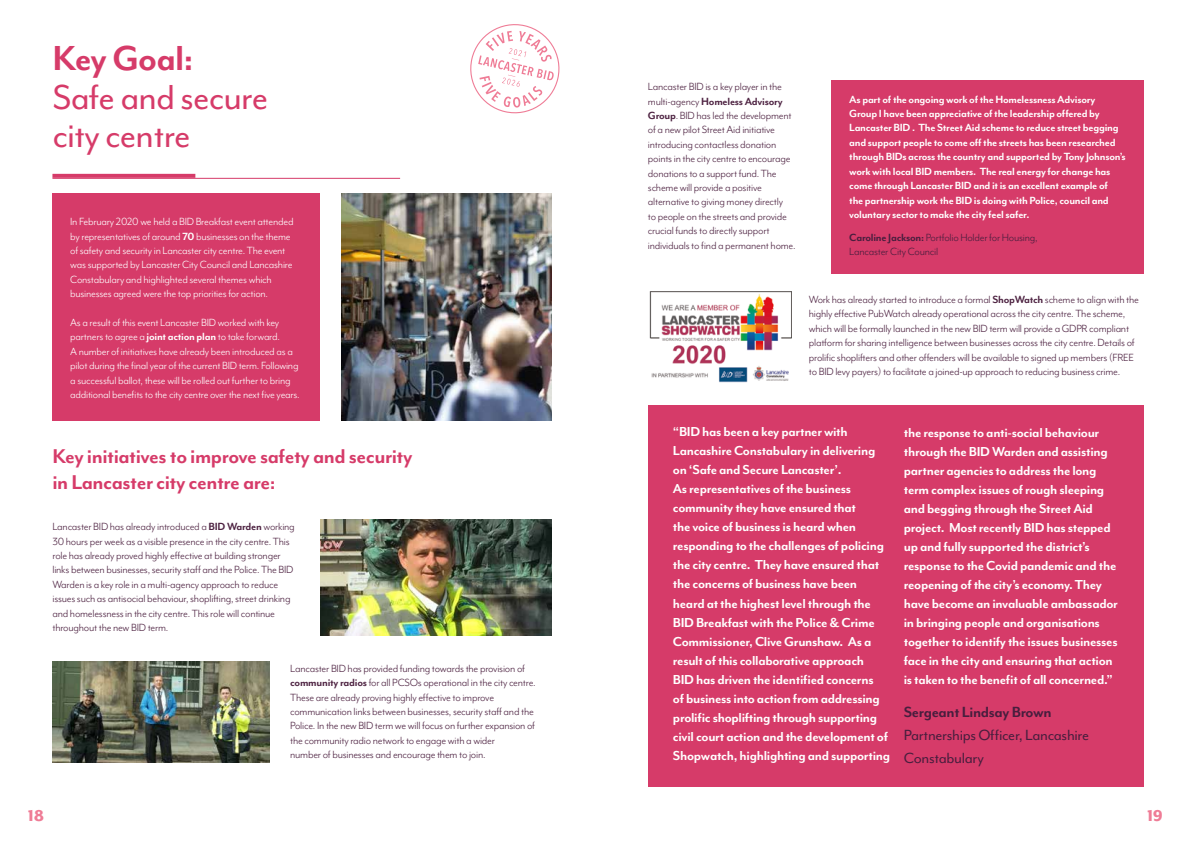
<style>
.page{position:relative;width:1191px;height:842px;background:#fff}
.page>*{position:absolute;margin:0;border:0;box-sizing:border-box;transform-origin:0 0}
.t1{font:40px/38.9px "Mr Eaves Mod OT";letter-spacing:-.02em;color:#d63b69}
.t2{font:700 40px "Mr Eaves Mod OT";letter-spacing:-.02em;color:#d63b69}
.t3{font:700 23px/26.6px "Mr Eaves Mod OT";letter-spacing:-.02em;color:#d63b69}
.t4{font:800 18px "Mr Eaves Mod OT";color:#ef7c96}
.t5{font:17px/23px "Mr Eaves Mod OT";letter-spacing:-.02em;color:#481e3e}
.t6{font:700 17px "Mr Eaves Mod OT";letter-spacing:-.02em;color:#481e3e}
.t7{font:700 15px/19px "Mr Eaves Mod OT";letter-spacing:-.02em;color:#fff}
.t8{font:12px/14.4px "Mr Eaves Mod OT";letter-spacing:-.02em;color:#4e2342}
.t9{font:12px/14.4px "Mr Eaves Mod OT";letter-spacing:-.02em;color:#fff}
.t10{font:700 12px/14.4px "Mr Eaves Mod OT";letter-spacing:-.02em;color:#fff}
.t11{font:12px/14.4px "Mr Eaves Mod OT";letter-spacing:-.02em;color:#481e3e}
.s1{font-weight:700}
</style>
<div class="page">
<div style="left:831px;top:80px;width:312px;height:194px;background:#d63b69"></div>
<div style="left:52px;top:194px;width:268px;height:227px;background:#d63b69"></div>
<hr style="left:52px;top:178px;width:348px;height:1px;background:#d63b69">
<svg style="left:52px;top:174px;width:143px;height:4px"></svg>
<img style="left:341px;top:194px;width:210px;height:227px">
<img style="left:320px;top:519px;width:231px;height:117px">
<img style="left:52px;top:662px;width:217px;height:101px">
<div style="left:648px;top:405px;width:495px;height:382px;background:#d63b69"></div>
<img style="left:649px;top:291px;width:142px;height:92px">
<svg style="left:470px;top:24px;width:90px;height:90px"></svg>
<h1 class="t2" style="left:52px;top:36px;width:143px">Key Goal:</h1>
<h1 class="t1" style="left:52px;top:78px;width:217px">Safe and secure city centre</h1>
<p class="t9" style="left:70px;top:215px;width:225px">In February 2020 we held a BID Breakfast event attended by representatives of around <span class="s1">70</span> businesses on the theme of safety and security in Lancaster city centre. The event was supported by Lancaster City Council and Lancashire Constabulary and highlighted several themes which businesses agreed were the top priorities for action.</p>
<p class="t9" style="left:70px;top:315px;width:231px">As a result of this event Lancaster BID worked with key partners to agree a <span class="s1">joint action plan</span> to take forward.<br>A number of initiatives have already been introduced as a pilot during the final year of the current BID term. Following a successful ballot, these will be rolled out further to bring additional benefits to the city centre over the next five years.</p>
<h2 class="t3" style="left:52px;top:443px;width:361px">Key initiatives to improve safety and security in Lancaster city centre are:</h2>
<p class="t8" style="left:52px;top:519px;width:244px">Lancaster BID has already introduced a <span class="s1">BID Warden</span> working 30 hours per week as a visible presence in the city centre. This role has already proved highly effective at building stronger links between businesses, security staff and the Police. The BID Warden is a key role in a multi-agency approach to reduce issues such as antisocial behaviour, shoplifting, street drinking and homelessness in the city centre. This role will continue throughout the new BID term.</p>
<p class="t8" style="left:290px;top:661px;width:247px">Lancaster BID has provided funding towards the provision of <span class="s1">community radios</span> for all PCSOs operational in the city centre.<br>These are already proving highly effective to improve communication links between businesses, security staff and the Police. In the new BID term we will focus on further expansion of the community radio network to engage with a wider<br>number of businesses and encourage them to join.</p>
<p class="t8" style="left:648px;top:79px;width:149px">Lancaster BID is a key player in the multi-agency <span class="s1">Homeless Advisory Group</span>. BID has led the development of a new pilot Street Aid initiative introducing contactless donation points in the city centre to encourage donations to a support fund. The scheme will provide a positive alternative to giving money directly<br>to people on the streets and provide crucial funds to directly support individuals to find a permanent home.</p>
<p class="t10" style="left:849px;top:92px;width:278px">As part of the ongoing work of the Homelessness Advisory Group I have been appreciative of the leadership offered by Lancaster BID . The Street Aid scheme to reduce street begging and support people to come off the streets has been researched through BIDs across the country and supported by Tony Johnson’s work with local BID members. The real energy for change has come through Lancaster BID and it is an excellent example of<br>the partnership work the BID is doing with Police, council and voluntary sector to make the city feel safer.</p>
<p class="t11" style="left:849px;top:230px;width:190px"><span class="s1">Caroline Jackson:</span> Portfolio Holder for Housing,<br>Lancaster City Council</p>
<p class="t8" style="left:809px;top:292px;width:332px">Work has already started to introduce a formal <span class="s1">ShopWatch</span> scheme to align with the highly effective PubWatch already operational across the city centre. The scheme, which will be formally launched in the new BID term will provide a GDPR compliant platform for sharing intelligence between businesses across the city centre. Details of prolific shoplifters and other offenders will be available to signed up members (FREE to BID levy payers) to facilitate a joined-up approach to reducing business crime.</p>
<p class="t7" style="left:673px;top:423px;width:219px">“BID has been a key partner with Lancashire Constabulary in delivering on ‘Safe and Secure Lancaster’.<br>As representatives of the business community they have ensured that<br>the voice of business is heard when responding to the challenges of policing the city centre. They have ensured that the concerns of business have been heard at the highest level through the BID Breakfast with the Police &amp; Crime Commissioner, Clive Grunshaw. As a result of this collaborative approach<br>BID has driven the identified concerns<br>of business into action from addressing prolific shoplifting through supporting civil court action and the development of Shopwatch, highlighting and supporting</p>
<p class="t7" style="left:903px;top:423px;width:216px">the response to anti-social behaviour through the BID Warden and assisting partner agencies to address the long term complex issues of rough sleeping and begging through the Street Aid project. Most recently BID has stepped up and fully supported the district’s response to the Covid pandemic and the reopening of the city’s economy. They have become an invaluable ambassador in bringing people and organisations together to identify the issues businesses face in the city and ensuring that action is taken to the benefit of all concerned.”</p>
<h3 class="t6" style="left:903px;top:703px;width:149px">Sergeant Lindsay Brown</h3>
<h3 class="t5" style="left:903px;top:724px;width:187px">Partnerships Officer, Lancashire<br>Constabulary</h3>
<h3 class="t4" style="left:28px;top:806px;width:18px">18</h3>
<h3 class="t4" style="left:1147px;top:806px;width:17px">19</h3>
</div>
